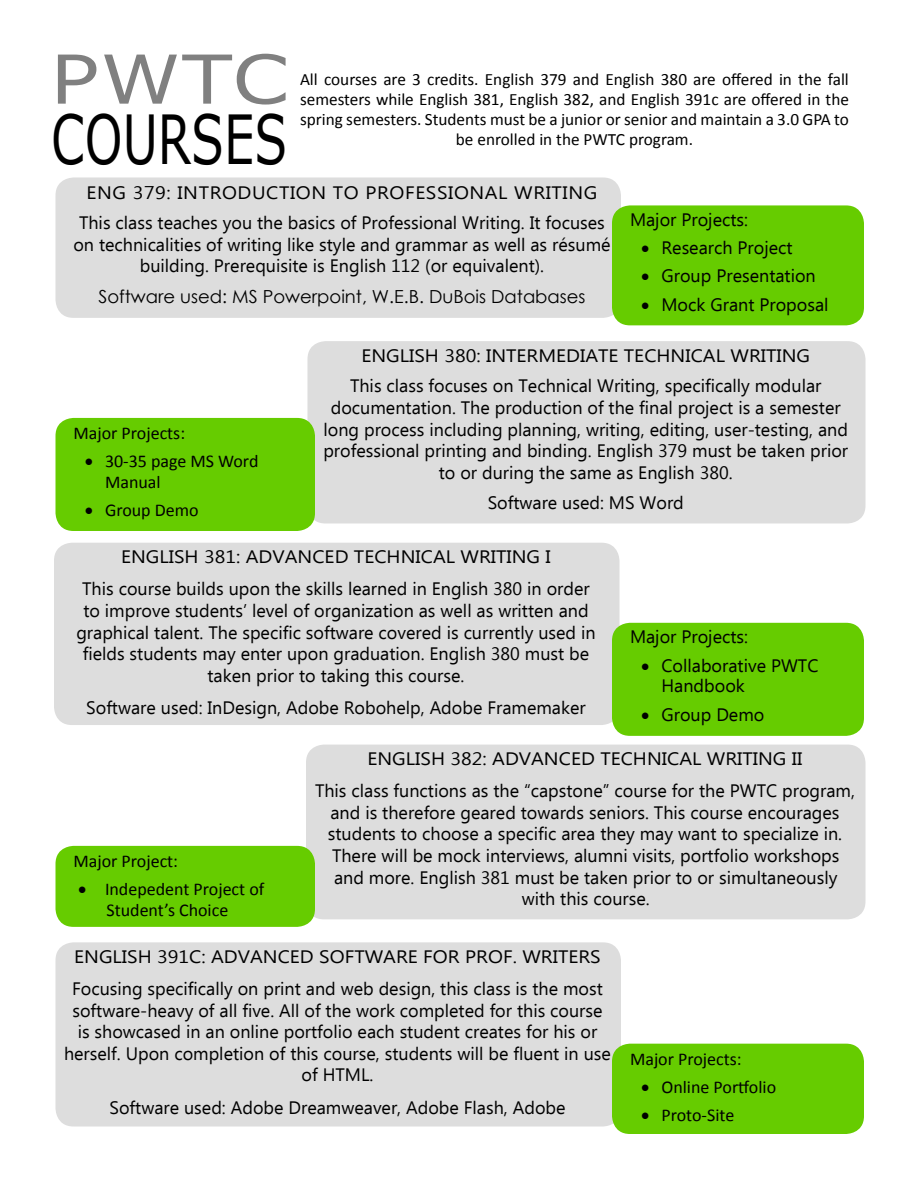
<style>
.page{position:relative;width:918px;height:1188px;background:#fff}
.page>*{position:absolute;margin:0;border:0;box-sizing:border-box;transform-origin:0 0}
.t1{font:67.5px "Verdana";color:#000;scale:.71 1}
.t2{font:67.5px "Verdana";color:#808080;scale:1.2 1}
.t3{font:18px/21.6px "Ebrima";color:#000;text-align:center}
.t4{font:18px/32.1px "Ebrima";color:#000;text-align:center;scale:1.1 1}
.t5{font:18px/20.7px "Calibri";color:#000}
.t6{font:18px/30.6px "Ebrima";letter-spacing:.03em;color:#000;text-align:center;scale:1.1 1}
.t7{font:18px "Century Gothic";color:#000}
.t8{font:17.25px/20.1px "Calibri";color:#000;text-align:center}
</style>
<div class="page">
<div style="left:56px;top:178px;width:565px;height:140px;background:#ddd;border-radius:18px"></div>
<div style="left:308px;top:341px;width:558px;height:182px;background:#ddd;border-radius:18px"></div>
<div style="left:54px;top:543px;width:566px;height:182px;background:#ddd;border-radius:18px"></div>
<div style="left:306px;top:745px;width:560px;height:174px;background:#ddd;border-radius:18px"></div>
<div style="left:56px;top:942px;width:565px;height:184px;background:#ddd;border-radius:18px"></div>
<div style="left:612px;top:623px;width:252px;height:113px;background:#6c0;border-radius:18px"></div>
<div style="left:612px;top:205px;width:252px;height:120px;background:#6c0;border-radius:18px"></div>
<div style="left:56px;top:418px;width:259px;height:113px;background:#6c0;border-radius:18px"></div>
<div style="left:56px;top:846px;width:259px;height:81px;background:#6c0;border-radius:18px"></div>
<div style="left:612px;top:1044px;width:252px;height:90px;background:#6c0;border-radius:18px"></div>
<h1 class="t2" style="left:50px;top:33px;width:200px">PWTC</h1>
<h1 class="t1" style="left:51px;top:93px;width:334px">COURSES</h1>
<p class="t8" style="left:300px;top:69px;width:550px">All courses are 3 credits. English 379 and English 380 are offered in the fall semesters while English 381, English 382, and English 391c are offered in the spring semesters. Students must be a junior or senior and maintain a 3.0 GPA to be enrolled in the PWTC program.</p>
<p class="t6" style="left:79px;top:178px;width:480px">Eng 379: Introduction to Professional Writing<br>This class teaches you the basics of Professional Writing. It focuses</p>
<p class="t3" style="left:73px;top:235px;width:539px">on technicalities of writing like style and grammar as well as résumé building. Prerequisite is English 112 (or equivalent).</p>
<p class="t7" style="left:98px;top:284px;width:489px">Software used: MS Powerpoint, W.E.B. DuBois Databases</p>
<p class="t3" style="left:630px;top:210px;width:120px">Major Projects:</p>
<p class="t3" style="left:641px;top:238px;width:153px">• Research Project</p>
<p class="t3" style="left:641px;top:266px;width:176px">• Group Presentation</p>
<p class="t3" style="left:641px;top:295px;width:189px">• Mock Grant Proposal</p>
<p class="t5" style="left:74px;top:423px;width:113px">Major Projects:</p>
<p class="t5" style="left:105px;top:451px;width:155px;text-indent:-20px">• 30-35 page MS Word<br>Manual</p>
<p class="t5" style="left:85px;top:500px;width:115px">• Group Demo</p>
<p class="t4" style="left:350px;top:341px;width:430px;line-height:30.6px">English 380: Intermediate Technical Writing<br>This class focuses on Technical Writing, specifically modular</p>
<p class="t3" style="left:323px;top:398px;width:526px">documentation. The production of the final project is a semester long process including planning, writing, editing, user-testing, and professional printing and binding. English 379 must be taken prior to or during the same as English 380.</p>
<p class="t3" style="left:488px;top:493px;width:198px">Software used: MS Word</p>
<p class="t4" style="left:82px;top:542px;width:463px">English 381: Advanced Technical Writing I<br>This course builds upon the skills learned in English 380 in order</p>
<p class="t3" style="left:76px;top:601px;width:521px">to improve students’ level of organization as well as written and graphical talent. The specific software covered is currently used in fields students may enter upon graduation. English 380 must be taken prior to taking this course.</p>
<p class="t3" style="left:86px;top:698px;width:501px">Software used: InDesign, Adobe Robohelp, Adobe Framemaker</p>
<p class="t4" style="left:315px;top:744px;width:492px">English 382: Advanced Technical Writing II<br>This class functions as the “capstone” course for the PWTC program,</p>
<p class="t3" style="left:328px;top:803px;width:516px">and is therefore geared towards seniors. This course encourages students to choose a specific area they may want to specialize in.<br>There will be mock interviews, alumni visits, portfolio workshops and more. English 381 must be taken prior to or simultaneously with this course.</p>
<p class="t3" style="left:630px;top:627px;width:120px">Major Projects:</p>
<p class="t3" style="left:662px;top:656px;width:148px;line-height:20.7px;text-align:left;text-indent:-20px">• Collaborative PWTC<br>Handbook</p>
<p class="t3" style="left:641px;top:705px;width:125px">• Group Demo</p>
<p class="t5" style="left:74px;top:851px;width:106px">Major Project:</p>
<p class="t5" style="left:78px;top:879px;width:188px;text-align:center">• Indepedent Project of<br>Student’s Choice</p>
<p class="t4" style="left:72px;top:942px;width:484px;text-align:left">English 391C: Advanced Software for Prof. Writers<br>Focusing specifically on print and web design, this class is the most</p>
<p class="t3" style="left:72px;top:1001px;width:532px">software-heavy of all five. All of the work completed for this course</p>
<p class="t3" style="left:78px;top:1022px;width:521px">is showcased in an online portfolio each student creates for his or</p>
<p class="t3" style="left:64px;top:1044px;width:548px">herself. Upon completion of this course, students will be fluent in use</p>
<p class="t3" style="left:302px;top:1065px;width:34px">of HTML</p>
<p class="t3" style="left:109px;top:1060px;width:458px;line-height:32.1px;text-align:left;text-indent:260px">.<br>Software used: Adobe Dreamweaver, Adobe Flash, Adobe</p>
<p class="t5" style="left:630px;top:1048px;width:113px">Major Projects:</p>
<p class="t5" style="left:641px;top:1077px;width:136px">• Online Portfolio</p>
<p class="t5" style="left:641px;top:1105px;width:95px">• Proto-Site</p>
</div>
